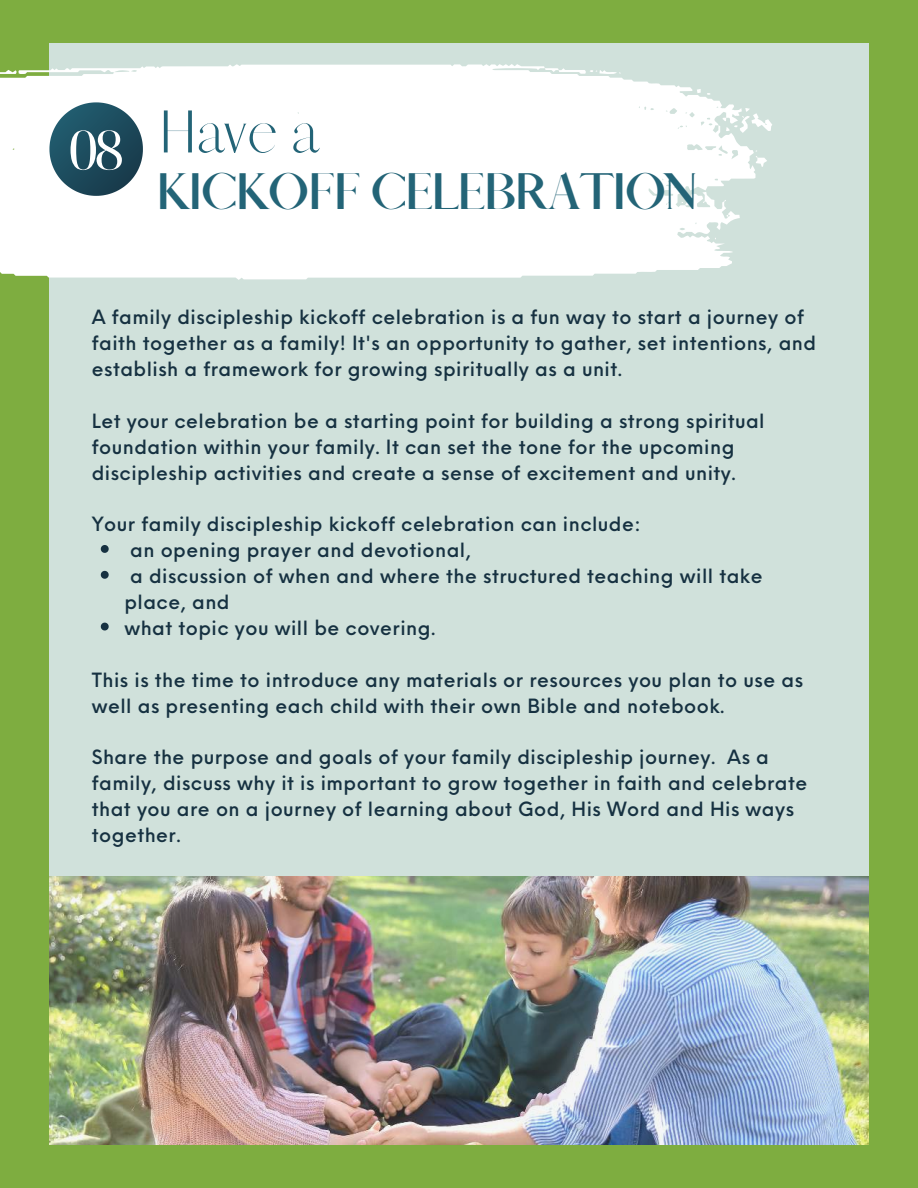
<style>
.page{position:relative;width:918px;height:1188px;background:#7ead40}
.page>*{position:absolute;margin:0;border:0;box-sizing:border-box;transform-origin:0 0}
.t1{font:54.3px "Noto Serif Display";color:#fff}
.t2{font:54.15px "Afrah";color:#236477}
.t3{font:700 46.2px "Afrah";letter-spacing:-.035em;color:#236477}
.t4{font:500 19.2px/25.8px "Neue Einstellung";letter-spacing:.025em;color:#163141}
</style>
<div class="page">
<div style="left:49px;top:43px;width:820px;height:1102px;background:#d0e1db"></div>
<svg style="left:0;top:64px;width:755px;height:216px;fill:#fff"></svg>
<svg style="left:0;top:70px;width:17px;height:6px"></svg>
<svg style="left:697px;top:89px;width:4px;height:4px"></svg>
<svg style="left:545px;top:68px;width:76px;height:6px"></svg>
<svg style="left:722px;top:108px;width:50px;height:25px"></svg>
<svg style="left:756px;top:150px;width:11px;height:17px"></svg>
<svg style="left:49px;top:102px;width:94px;height:94px"></svg>
<svg style="left:101px;top:545px;width:8px;height:8px"></svg>
<svg style="left:101px;top:571px;width:8px;height:8px"></svg>
<svg style="left:101px;top:623px;width:8px;height:7px"></svg>
<img style="left:49px;top:877px;width:819px;height:268px">
<h1 class="t1" style="left:68px;top:113px;width:58px">08</h1>
<h2 class="t2" style="left:157px;top:85px;width:164px">Have a</h2>
<h3 class="t3" style="left:157px;top:166px;width:543px">KICKOFF CELEBRATION</h3>
<p class="t4" style="left:92px;top:303px;width:726px">A family discipleship kickoff celebration is a fun way to start a journey of faith together as a family! It's an opportunity to gather, set intentions, and establish a framework for growing spiritually as a unit.</p>
<p class="t4" style="left:92px;top:406px;width:674px">Let your celebration be a starting point for building a strong spiritual foundation within your family. It can set the tone for the upcoming discipleship activities and create a sense of excitement and unity.</p>
<p class="t4" style="left:92px;top:510px;width:550px">Your family discipleship kickoff celebration can include:</p>
<p class="t4" style="left:124px;top:536px;width:640px">an opening prayer and devotional,<br>a discussion of when and where the structured teaching will take place, and<br>what topic you will be covering.</p>
<p class="t4" style="left:92px;top:665px;width:713px">This is the time to introduce any materials or resources you plan to use as well as presenting each child with their own Bible and notebook.</p>
<p class="t4" style="left:92px;top:743px;width:717px">Share the purpose and goals of your family discipleship journey. As a family, discuss why it is important to grow together in faith and celebrate that you are on a journey of learning about God, His Word and His ways together.</p>
</div>
